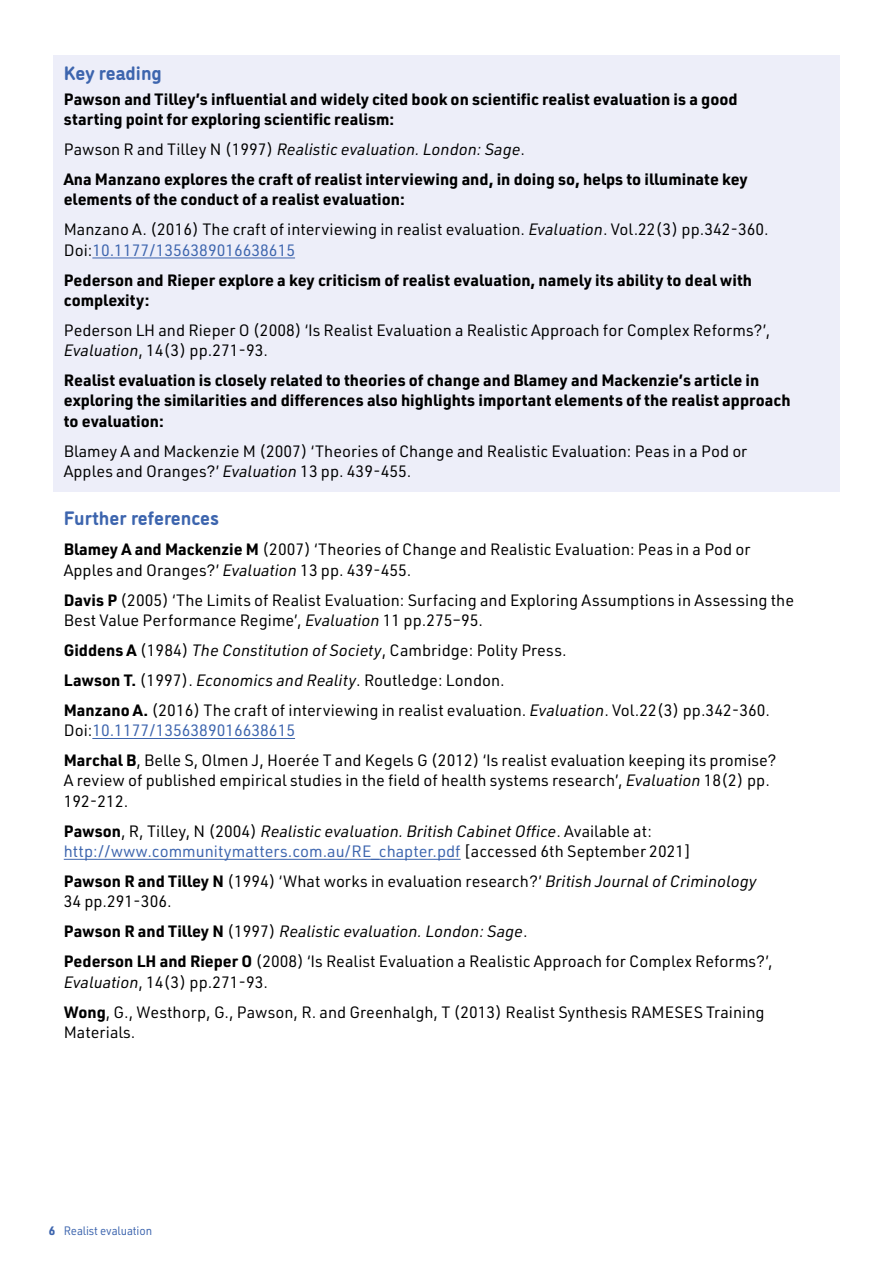
<style>
.page{position:relative;width:893px;height:1263px;background:#fff}
.page>*{position:absolute;margin:0;border:0;box-sizing:border-box;transform-origin:0 0}
.t1{font:700 19.5px "DI Nosaur";color:#3d65ae}
.t2{font:16.2px/20.2px "URWDIN";color:#000}
.t3{font:700 16.2px/20.2px "URWDIN";color:#000}
.t4{font:12px "URWDIN";letter-spacing:-.01em;color:#3d65ae;scale:.95 1}
.s1{font-weight:400}
.s2{font-weight:400;font-style:italic}
.s3{font-weight:700}
.s4{font-style:italic}
.s5{font-weight:400;color:#3d65ae}
.s6{color:#3d65ae}
</style>
<div class="page">
<div style="left:53px;top:55px;width:787px;height:41px;background:#edeef9"></div>
<div style="left:53px;top:83px;width:787px;height:57px;background:#edeef9"></div>
<div style="left:53px;top:133px;width:787px;height:37px;background:#edeef9"></div>
<div style="left:53px;top:163px;width:787px;height:58px;background:#edeef9"></div>
<div style="left:53px;top:213px;width:787px;height:58px;background:#edeef9"></div>
<hr style="left:92px;top:257px;width:203px;height:1px;background:#3d65ae">
<div style="left:53px;top:263px;width:787px;height:58px;background:#edeef9"></div>
<div style="left:53px;top:314px;width:787px;height:57px;background:#edeef9"></div>
<div style="left:53px;top:364px;width:787px;height:78px;background:#edeef9"></div>
<div style="left:53px;top:435px;width:787px;height:57px;background:#edeef9"></div>
<hr style="left:92px;top:738px;width:203px;height:1px;background:#3d65ae">
<hr style="left:64px;top:859px;width:397px;height:1px;background:#3d65ae">
<p class="t1" style="left:64px;top:59px;width:100px">Key reading</p>
<p class="t3" style="left:64px;top:88px;width:675px">Pawson and Tilley’s influential and widely cited book on scientific realist evaluation is a good starting point for exploring scientific realism:</p>
<p class="t3" style="left:64px;top:134px;width:686px;line-height:30px"><span class="s1">Pawson R and Tilley N (1997)</span> <span class="s2">Realistic evaluation. London: Sage</span><span class="s1">.<br></span>Ana Manzano explores the craft of realist interviewing and, in doing so, helps to illuminate key</p>
<p class="t2" style="left:64px;top:184px;width:706px;line-height:30px"><span class="s3">elements of the conduct of a realist evaluation:<br></span>Manzano A. (2016) The craft of interviewing in realist evaluation. <span class="s4">Evaluation</span>. Vol.22(3) pp.342-360.</p>
<p class="t3" style="left:64px;top:234px;width:690px;line-height:30px"><span class="s1">Doi:</span><span class="s5">10.1177/1356389016638615<br></span>Pederson and Rieper explore a key criticism of realist evaluation, namely its ability to deal with</p>
<p class="t3" style="left:64px;top:289px;width:87px">complexity:</p>
<p class="t2" style="left:64px;top:320px;width:708px">Pederson LH and Rieper O (2008) ‘Is Realist Evaluation a Realistic Approach for Complex Reforms?’,<br><span class="s4">Evaluation</span>, 14(3) pp.271-93.</p>
<p class="t3" style="left:64px;top:370px;width:728px">Realist evaluation is closely related to theories of change and Blamey and Mackenzie’s article in exploring the similarities and differences also highlights important elements of the realist approach to evaluation:</p>
<p class="t2" style="left:64px;top:440px;width:685px">Blamey A and Mackenzie M (2007) ‘Theories of Change and Realistic Evaluation: Peas in a Pod or<br>Apples and Oranges?’ <span class="s4">Evaluation</span> 13 pp. 439-455.</p>
<p class="t1" style="left:64px;top:504px;width:157px">Further references</p>
<p class="t2" style="left:64px;top:539px;width:688px"><span class="s3">Blamey A and Mackenzie M</span> (2007) ‘Theories of Change and Realistic Evaluation: Peas in a Pod or<br>Apples and Oranges?’ <span class="s4">Evaluation</span> 13 pp. 439-455.</p>
<p class="t2" style="left:64px;top:589px;width:732px"><span class="s3">Davis P</span> (2005) ‘The Limits of Realist Evaluation: Surfacing and Exploring Assumptions in Assessing the<br>Best Value Performance Regime’, <span class="s4">Evaluation</span> 11 pp.275–95.</p>
<p class="t2" style="left:64px;top:634px;width:708px;line-height:30px"><span class="s3">Giddens A</span> (1984) <span class="s4">The Constitution of Society</span>, Cambridge: Polity Press.<br><span class="s3">Lawson T.</span> (1997). <span class="s4">Economics and Reality</span>. Routledge: London.<br><span class="s3">Manzano A.</span> (2016) The craft of interviewing in realist evaluation. <span class="s4">Evaluation</span>. Vol.22(3) pp.342-360.</p>
<p class="t2" style="left:64px;top:715px;width:714px;line-height:30px">Doi:<span class="s6">10.1177/1356389016638615<br></span><span class="s3">Marchal B</span>, Belle S, Olmen J, Hoerée T and Kegels G (2012) ‘Is realist evaluation keeping its promise?</p>
<p class="t2" style="left:64px;top:770px;width:708px">A review of published empirical studies in the field of health systems research’, <span class="s4">Evaluation</span> 18(2) pp.<br>192-212.</p>
<p class="t2" style="left:64px;top:820px;width:629px"><span class="s3">Pawson</span>, R, Tilley, N (2004) <span class="s4">Realistic evaluation. British Cabinet Office</span>. Available at: <span class="s6">http://www.communitymatters.com.au/RE_chapter.pdf</span> [accessed 6th September 2021]</p>
<p class="t2" style="left:64px;top:871px;width:695px"><span class="s3">Pawson R and Tilley N</span> (1994) ‘What works in evaluation research?’ <span class="s4">British Journal of Criminology<br></span>34 pp.291-306.</p>
<p class="t2" style="left:64px;top:916px;width:711px;line-height:30px"><span class="s3">Pawson R and Tilley N</span> (1997) <span class="s4">Realistic evaluation. London: Sage</span>.<br><span class="s3">Pederson LH and Rieper O</span> (2008) ‘Is Realist Evaluation a Realistic Approach for Complex Reforms?’,</p>
<p class="t2" style="left:64px;top:966px;width:702px;line-height:30px"><span class="s4">Evaluation</span>, 14(3) pp.271-93.<br><span class="s3">Wong</span>, G., Westhorp, G., Pawson, R. and Greenhalgh, T (2013) Realist Synthesis RAMESES Training</p>
<p class="t2" style="left:64px;top:1021px;width:73px">Materials.</p>
<p class="t4" style="left:49px;top:1222px;width:110px"><span class="s3">6</span> Realist evaluation</p>
</div>
